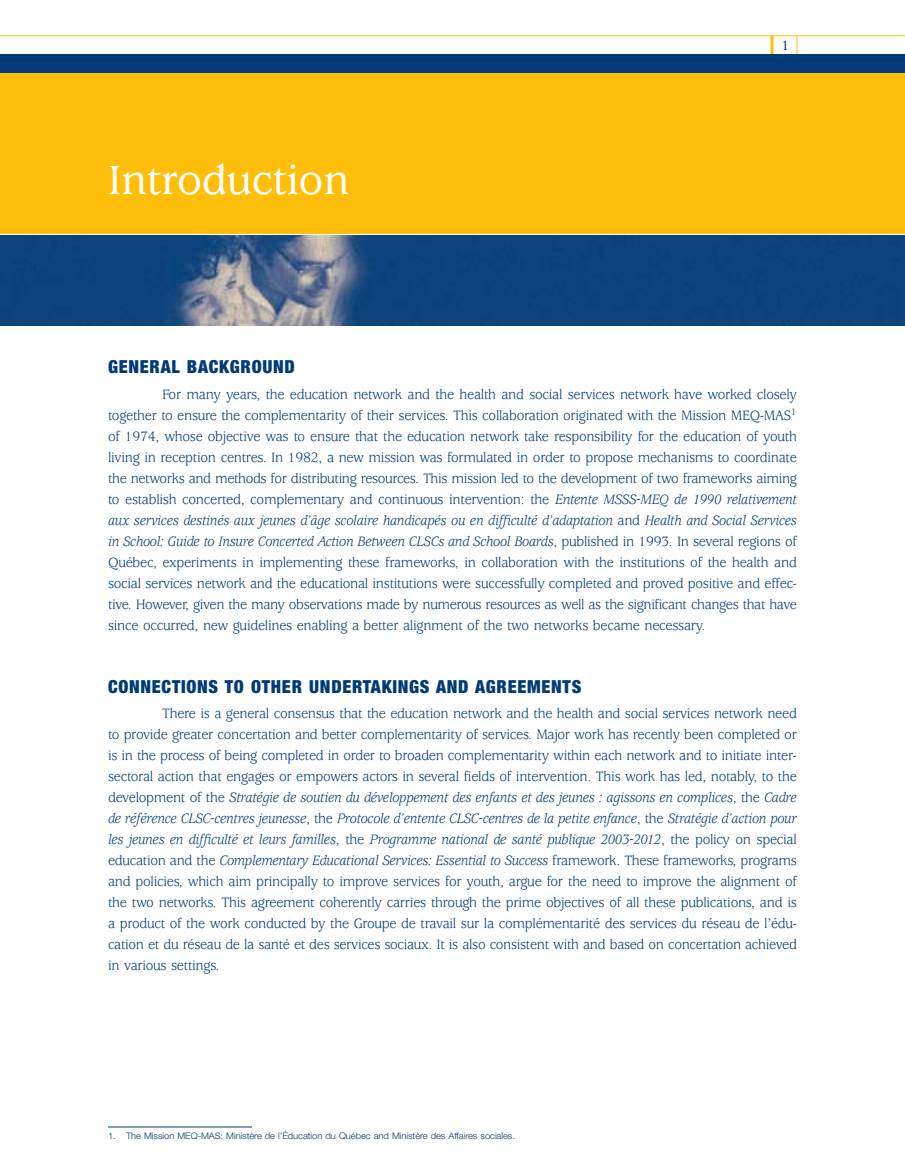
<style>
.page{position:relative;width:905px;height:1175px;background:#fff}
.page>*{position:absolute;margin:0;border:0;box-sizing:border-box;transform-origin:0 0}
.t1{font:500 45px "Usherwood";letter-spacing:-.01em;color:#fff}
.t2{font:900 condensed 18px "Helvetica Neue";letter-spacing:.04em;color:#003b78}
.t3{font:15px/21px "Usherwood";letter-spacing:-.02em;color:#003b78;text-align:justify;scale:.95 1}
.t4{font:500 15px "Usherwood";color:#003b78}
.t5{font:300 9px "Helvetica Neue";letter-spacing:-.01em;color:#003b78;scale:1.05 1}
.s1{font-style:italic}
</style>
<div class="page">
<hr style="left:108px;top:1126px;width:144px;height:1px;background:#003b78">
<div style="left:0;top:74px;width:904px;height:160px;background:#febe0a"></div>
<div style="left:0;top:54px;width:904px;height:18px;background:#003b78"></div>
<img style="left:0;top:236px;width:904px;height:90px">
<hr style="left:0;top:36px;width:904px;height:1px;background:#febe0a">
<hr style="left:770px;top:36px;width:3px;height:18px;background:#febe0a">
<svg style="left:796px;top:36px;width:1px;height:18px"></svg>
<h1 class="t1" style="left:108px;top:163px;width:243px">Introduction</h1>
<p class="t4" style="left:781px;top:39px;width:10px">1</p>
<p class="t2" style="left:108px;top:360px;width:188px">GENERAL BACKGROUND</p>
<p class="t3" style="left:108px;top:385px;width:726px;text-indent:54px">For many years, the education network and the health and social services network have worked closely together to ensure the complementarity of their services. This collaboration originated with the Mission MEQ-MAS<sup>1 </sup>of 1974, whose objective was to ensure that the education network take responsibility for the education of youth living in reception centres. In 1982, a new mission was formulated in order to propose mechanisms to coordinate the networks and methods for distributing resources. This mission led to the development of two frameworks aiming to establish concerted, complementary and continuous intervention: the <span class="s1">Entente MSSS-MEQ de 1990 relativement aux services destinés aux jeunes d’âge scolaire handicapés ou en difficulté d’adaptation</span> and <span class="s1">Health and Social Services in School: Guide to Insure Concerted Action Between CLSCs and School Boards</span>, published in 1993. In several regions of Québec, experiments in implementing these frameworks, in collaboration with the institutions of the health and social services network and the educational institutions were successfully completed and proved positive and effec&shy;tive. However, given the many observations made by numerous resources as well as the significant changes that have since occurred, new guidelines enabling a better alignment of the two networks became necessary.</p>
<p class="t2" style="left:108px;top:679px;width:475px">CONNECTIONS TO OTHER UNDERTAKINGS AND AGREEMENTS</p>
<p class="t3" style="left:108px;top:704px;width:726px;text-indent:54px">There is a general consensus that the education network and the health and social services network need to provide greater concertation and better complementarity of services. Major work has recently been completed or is in the process of being completed in order to broaden complementarity within each network and to initiate inter&shy;sectoral action that engages or empowers actors in several fields of intervention. This work has led, notably, to the development of the <span class="s1">Stratégie de soutien du développement des enfants et des jeunes : agissons en complices</span>, the <span class="s1">Cadre de référence CLSC-centres jeunesse</span>, the <span class="s1">Protocole d’entente CLSC-centres de la petite enfance</span>, the <span class="s1">Stratégie d’action pour les jeunes en difficulté et leurs familles</span>, the <span class="s1">Programme national de santé publique 2003-2012</span>, the policy on special education and the <span class="s1">Complementary Educational Services: Essential to Success</span> framework. These frameworks, programs and policies, which aim principally to improve services for youth, argue for the need to improve the alignment of the two networks. This agreement coherently carries through the prime objectives of all these publications, and is a product of the work conducted by the Groupe de travail sur la complémentarité des services du réseau de l’édu&shy;cation et du réseau de la santé et des services sociaux. It is also consistent with and based on concertation achieved in various settings.</p>
<p class="t5" style="left:108px;top:1132px;width:389px">1. The Mission MEQ-MAS: Ministère de l’Éducation du Québec and Ministère des Affaires sociales.</p>
</div>
